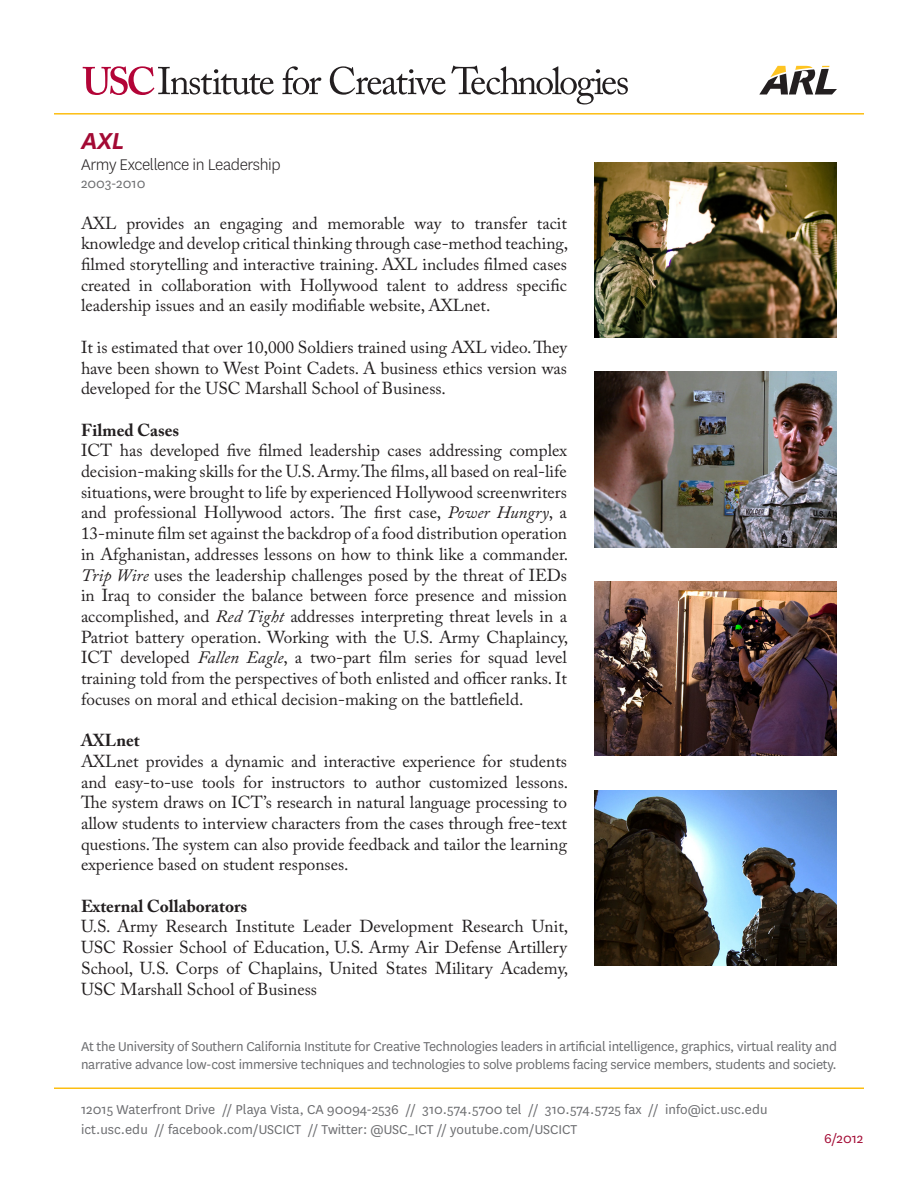
<style>
.page{position:relative;width:918px;height:1188px;background:#fff}
.page>*{position:absolute;margin:0;border:0;box-sizing:border-box;transform-origin:0 0}
.t1{font:italic 600 27px "National";color:#a30a34}
.t2{font:300 18px "National";letter-spacing:-.02em;color:#231f20}
.Body{font:17.25px/20.7px "Adobe Caslon Pro";color:#231f20;text-align:justify}
.Body-2{font:700 17.25px "Adobe Caslon Pro";color:#231f20}
.t3{font:15px/18px "National";letter-spacing:-.02em;color:#6c6d70}
.t4{font:15px "National";color:#6c6d70}
.t5{font:15px "National";color:#a30a34}
.s1{font-style:italic}
</style>
<div class="page">
<svg style="left:282px;top:66px;width:39px;height:29px"></svg>
<svg style="left:330px;top:66px;width:298px;height:38px"></svg>
<svg style="left:83px;top:66px;width:191px;height:29px"></svg>
<hr style="left:54px;top:1088px;width:810px;height:1px;background:#fdbe12">
<hr style="left:54px;top:113px;width:810px;height:2px;background:#fdbe12">
<svg style="left:759px;top:66px;width:78px;height:28px"></svg>
<img style="left:594px;top:162px;width:243px;height:176px">
<img style="left:594px;top:581px;width:243px;height:175px">
<img style="left:594px;top:372px;width:243px;height:176px">
<img style="left:594px;top:791px;width:243px;height:175px">
<p class="t1" style="left:81px;top:122px;width:45px">AXL</p>
<p class="t2" style="left:81px;top:154px;width:201px">Army Excellence in Leadership</p>
<p class="t4" style="left:81px;top:174px;width:66px">2003-2010</p>
<p class="Body" style="left:81px;top:212px;width:489px">AXL provides an engaging and memorable way to transfer tacit knowledge and develop critical thinking through case-method teaching, filmed storytelling and interactive training. AXL includes filmed cases created in collaboration with Hollywood talent to address specific leadership issues and an easily modifiable website, AXLnet.</p>
<p class="Body" style="left:81px;top:337px;width:488px">It is estimated that over 10,000 Soldiers trained using AXL video. They have been shown to West Point Cadets. A business ethics version was developed for the USC Marshall School of Business.</p>
<p class="Body-2" style="left:81px;top:420px;width:100px">Filmed Cases</p>
<p class="Body" style="left:81px;top:440px;width:489px">ICT has developed five filmed leadership cases addressing complex decision-making skills for the U.S. Army. The films, all based on real-life situations, were brought to life by experienced Hollywood screenwriters and professional Hollywood actors. The first case, <span class="s1">Power Hungry</span>, a 13-minute film set against the backdrop of a food distribution operation in Afghanistan, addresses lessons on how to think like a commander.<br><span class="s1">Trip Wire</span> uses the leadership challenges posed by the threat of IEDs in Iraq to consider the balance between force presence and mission accomplished, and <span class="s1">Red Tight</span> addresses interpreting threat levels in a Patriot battery operation. Working with the U.S. Army Chaplaincy, ICT developed <span class="s1">Fallen Eagle</span>, a two-part film series for squad level training told from the perspectives of both enlisted and officer ranks. It focuses on moral and ethical decision-making on the battlefield.</p>
<p class="Body-2" style="left:81px;top:730px;width:60px">AXLnet</p>
<p class="Body" style="left:81px;top:751px;width:489px">AXLnet provides a dynamic and interactive experience for students and easy-to-use tools for instructors to author customized lessons.<br>The system draws on ICT’s research in natural language processing to allow students to interview characters from the cases through free-text questions. The system can also provide feedback and tailor the learning experience based on student responses.</p>
<p class="Body-2" style="left:81px;top:896px;width:168px">External Collaborators</p>
<p class="Body" style="left:81px;top:916px;width:489px">U.S. Army Research Institute Leader Development Research Unit, USC Rossier School of Education, U.S. Army Air Defense Artillery School, U.S. Corps of Chaplains, United States Military Academy, USC Marshall School of Business</p>
<p class="t3" style="left:81px;top:1036px;width:758px">At the University of Southern California Institute for Creative Technologies leaders in artificial intelligence, graphics, virtual reality and narrative advance low-cost immersive techniques and technologies to solve problems facing service members, students and society.</p>
<p class="t4" style="left:81px;top:1100px;width:688px">12015 Waterfront Drive // Playa Vista, CA 90094-2536 // 310.574.5700 tel // 310.574.5725 fax // info@ict.usc.edu</p>
<p class="t4" style="left:81px;top:1120px;width:498px">ict.usc.edu // facebook.com/USCICT // Twitter: @USC_ICT // youtube.com/USCICT</p>
<p class="t5" style="left:824px;top:1129px;width:41px">6/2012</p>
</div>
